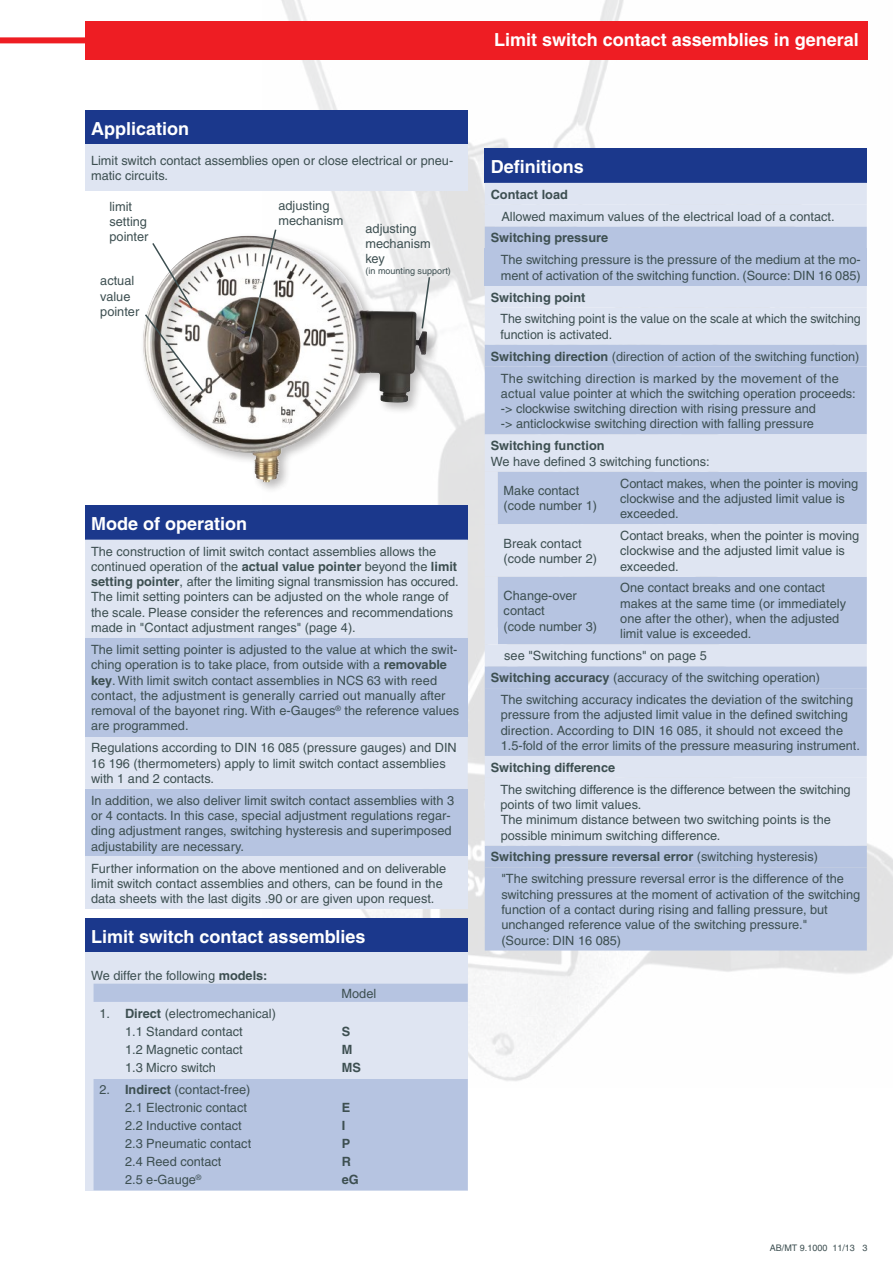
<style>
.page{position:relative;width:893px;height:1263px;background:#fff}
.page>*{position:absolute;margin:0;border:0;box-sizing:border-box;transform-origin:0 0}
.t1{font:700 18px "Helvetica";color:#fff}
.t2{font:12.75px/15.3px "Helvetica";color:#3d4f51}
.t3{font:700 12.75px "Helvetica";color:#3d4f51}
.t4{font:9px "Helvetica";color:#3d4f51}
.s1{font-weight:700}
</style>
<div class="page">
<img style="left:263px;top:0;width:630px;height:1081px">
<div style="left:85px;top:21px;width:782px;height:39px;background:#ee1d23"></div>
<div style="left:0;top:37px;width:91px;height:6px;background:#ee1d23"></div>
<div style="left:485px;top:149px;width:382px;height:34px;background:#1b388c"></div>
<div style="left:485px;top:183px;width:382px;height:22px;background:#dfe5f2"></div>
<div style="left:485px;top:205px;width:382px;height:22px;background:#dfe5f2"></div>
<svg style="left:485px;top:227px;width:382px;height:118px;background:#d4dced"></svg>
<div style="left:485px;top:248px;width:382px;height:38px;background:#b6c4e1"></div>
<div style="left:485px;top:345px;width:382px;height:605px;background:#b6c4e1"></div>
<div style="left:485px;top:367px;width:382px;height:500px;background:#b6c4e1"></div>
<div style="left:485px;top:434px;width:382px;height:411px;background:#dfe5f2"></div>
<svg style="left:485px;top:472px;width:382px;height:306px;background:#c3cee6"></svg>
<div style="left:85px;top:918px;width:383px;height:34px;background:#1b388c"></div>
<div style="left:85px;top:952px;width:383px;height:239px;background:#dfe5f2"></div>
<div style="left:94px;top:984px;width:374px;height:206px;background:#b6c4e1"></div>
<div style="left:94px;top:1002px;width:374px;height:76px;background:#dfe5f2"></div>
<div style="left:85px;top:111px;width:383px;height:34px;background:#1b388c"></div>
<div style="left:85px;top:145px;width:383px;height:46px;background:#dfe5f2"></div>
<div style="left:85px;top:506px;width:383px;height:34px;background:#1b388c"></div>
<div style="left:85px;top:540px;width:383px;height:249px;background:#dfe5f2"></div>
<div style="left:85px;top:638px;width:383px;height:98px;background:#b6c4e1"></div>
<div style="left:85px;top:789px;width:383px;height:68px;background:#b6c4e1"></div>
<div style="left:85px;top:857px;width:383px;height:52px;background:#dfe5f2"></div>
<div style="left:139px;top:232px;width:300px;height:263px;background:#231f20;opacity:.3"></div>
<img style="left:143px;top:236px;width:240px;height:246px">
<svg style="left:143px;top:241px;width:62px;height:152px"></svg>
<svg style="left:248px;top:228px;width:29px;height:115px"></svg>
<h1 class="t1" style="left:494px;top:28px;width:366px">Limit switch contact assemblies in general</h1>
<h1 class="t1" style="left:91px;top:117px;width:100px">Application</h1>
<p class="t2" style="left:91px;top:153px;width:364px">Limit switch contact assemblies open or close electrical or pneu&shy;matic circuits.</p>
<h1 class="t1" style="left:491px;top:155px;width:95px">Definitions</h1>
<p class="t3" style="left:491px;top:186px;width:79px">Contact load</p>
<p class="t2" style="left:501px;top:208px;width:335px">Allowed maximum values of the electrical load of a contact.</p>
<p class="t3" style="left:491px;top:230px;width:119px">Switching pressure</p>
<p class="t2" style="left:501px;top:252px;width:362px">The switching pressure is the pressure of the medium at the mo&shy;ment of activation of the switching function. (Source: DIN 16 085)</p>
<p class="t3" style="left:491px;top:289px;width:96px">Switching point</p>
<p class="t2" style="left:500px;top:311px;width:362px">The switching point is the value on the scale at which the switching function is activated.</p>
<p class="t2" style="left:501px;top:345px;width:360px;line-height:21.9px;text-indent:-10px"><span class="s1">Switching direction</span> (direction of action of the switching function)<br>The switching direction is marked by the movement of the</p>
<p class="t2" style="left:501px;top:386px;width:357px">actual value pointer at which the switching operation proceeds: -&gt; clockwise switching direction with rising pressure and<br>-&gt; anticlockwise switching direction with falling pressure</p>
<p class="t3" style="left:491px;top:438px;width:115px">Switching function</p>
<p class="t2" style="left:491px;top:453px;width:221px">We have defined 3 switching functions:</p>
<p class="t2" style="left:504px;top:483px;width:95px">Make contact (code number 1)</p>
<p class="t2" style="left:620px;top:475px;width:240px">Contact makes, when the pointer is moving clockwise and the adjusted limit value is exceeded.</p>
<p class="t2" style="left:504px;top:535px;width:95px">Break contact (code number 2)</p>
<p class="t2" style="left:620px;top:528px;width:240px">Contact breaks, when the pointer is moving clockwise and the adjusted limit value is exceeded.</p>
<p class="t2" style="left:504px;top:588px;width:95px">Change-over contact<br>(code number 3)</p>
<p class="t2" style="left:620px;top:580px;width:227px">One contact breaks and one contact makes at the same time (or immediately one after the other), when the adjusted limit value is exceeded.</p>
<p class="t2" style="left:504px;top:648px;width:204px">see "Switching functions" on page 5</p>
<p class="t2" style="left:491px;top:670px;width:331px"><span class="s1">Switching accuracy</span> (accuracy of the switching operation)</p>
<p class="t2" style="left:501px;top:692px;width:354px">The switching accuracy indicates the deviation of the switching</p>
<p class="t2" style="left:501px;top:707px;width:361px">pressure from the adjusted limit value in the defined switching direction. According to DIN 16 085, it should not exceed the<br>1.5-fold of the error limits of the pressure measuring instrument.</p>
<p class="t3" style="left:491px;top:759px;width:126px">Switching difference</p>
<p class="t2" style="left:500px;top:781px;width:352px">The switching difference is the difference between the switching points of two limit values.<br>The minimum distance between two switching points is the possible minimum switching difference.</p>
<p class="t2" style="left:501px;top:846px;width:344px;line-height:21.9px;text-indent:-11px"><span class="s1">Switching pressure reversal error</span> (switching hysteresis) "The switching pressure reversal error is the difference of the</p>
<p class="t2" style="left:501px;top:886px;width:360px">switching pressures at the moment of activation of the switching function of a contact during rising and falling pressure, but unchanged reference value of the switching pressure."</p>
<p class="t2" style="left:109px;top:199px;width:40px">limit setting pointer</p>
<p class="t2" style="left:278px;top:198px;width:67px">adjusting mechanism</p>
<p class="t2" style="left:365px;top:220px;width:67px">adjusting mechanism key</p>
<p class="t4" style="left:365px;top:266px;width:87px">(in mounting support)</p>
<p class="t2" style="left:100px;top:273px;width:40px">actual value pointer</p>
<h1 class="t1" style="left:91px;top:512px;width:158px">Mode of operation</h1>
<p class="t2" style="left:91px;top:543px;width:369px">The construction of limit switch contact assemblies allows the continued operation of the <span class="s1">actual value pointer</span> beyond the <span class="s1">limit setting pointer</span>, after the limiting signal transmission has occured.<br>The limit setting pointers can be adjusted on the whole range of the scale. Please consider the references and recommendations made in "Contact adjustment ranges" (page 4).</p>
<p class="t2" style="left:91px;top:642px;width:370px">The limit setting pointer is adjusted to the value at which the swit&shy;ching operation is to take place, from outside with a <span class="s1">removable key</span>. With limit switch contact assemblies in NCS 63 with reed contact, the adjustment is generally carried out manually after removal of the bayonet ring. With e-Gauges<sup>®</sup> the reference values are programmed.</p>
<p class="t2" style="left:91px;top:740px;width:367px">Regulations according to DIN 16 085 (pressure gauges) and DIN<br>16 196 (thermometers) apply to limit switch contact assemblies with 1 and 2 contacts.</p>
<p class="t2" style="left:91px;top:793px;width:365px">In addition, we also deliver limit switch contact assemblies with 3 or 4 contacts. In this case, special adjustment regulations regar&shy;ding adjustment ranges, switching hysteresis and superimposed adjustability are necessary.</p>
<p class="t2" style="left:91px;top:860px;width:356px">Further information on the above mentioned and on deliverable limit switch contact assemblies and others, can be found in the data sheets with the last digits .90 or are given upon request.</p>
<h1 class="t1" style="left:91px;top:925px;width:276px">Limit switch contact assemblies</h1>
<p class="t2" style="left:501px;top:932px;width:121px">(Source: DIN 16 085)</p>
<p class="t2" style="left:91px;top:968px;width:178px">We differ the following <span class="s1">models:</span></p>
<p class="t2" style="left:342px;top:985px;width:36px">Model</p>
<p class="t2" style="left:125px;top:1004px;width:152px;line-height:18px;text-indent:-25px">1. <span class="s1">Direct</span> (electromechanical)<br>1.1 Standard contact</p>
<p class="t3" style="left:342px;top:1024px;width:10px">S</p>
<p class="t2" style="left:125px;top:1042px;width:119px">1.2 Magnetic contact</p>
<p class="t3" style="left:342px;top:1042px;width:12px">M</p>
<p class="t2" style="left:125px;top:1060px;width:93px">1.3 Micro switch</p>
<p class="t3" style="left:342px;top:1060px;width:21px">MS</p>
<p class="t2" style="left:100px;top:1081px;width:152px;line-height:18px;text-align:right">2. <span class="s1">Indirect</span> (contact-free)<br>2.1 Electronic contact</p>
<p class="t3" style="left:342px;top:1100px;width:10px">E</p>
<p class="t2" style="left:125px;top:1118px;width:118px">2.2 Inductive contact</p>
<p class="t3" style="left:342px;top:1118px;width:5px">I</p>
<p class="t2" style="left:125px;top:1136px;width:128px">2.3 Pneumatic contact</p>
<p class="t3" style="left:342px;top:1136px;width:10px">P</p>
<p class="t2" style="left:125px;top:1154px;width:98px">2.4 Reed contact</p>
<p class="t3" style="left:342px;top:1154px;width:11px">R</p>
<p class="t2" style="left:125px;top:1172px;width:78px">2.5 e-Gauge<sup>®</sup></p>
<p class="t3" style="left:342px;top:1172px;width:19px">eG</p>
<p class="t4" style="left:770px;top:1242px;width:99px">AB/MT 9.1000 11/13 3</p>
</div>
